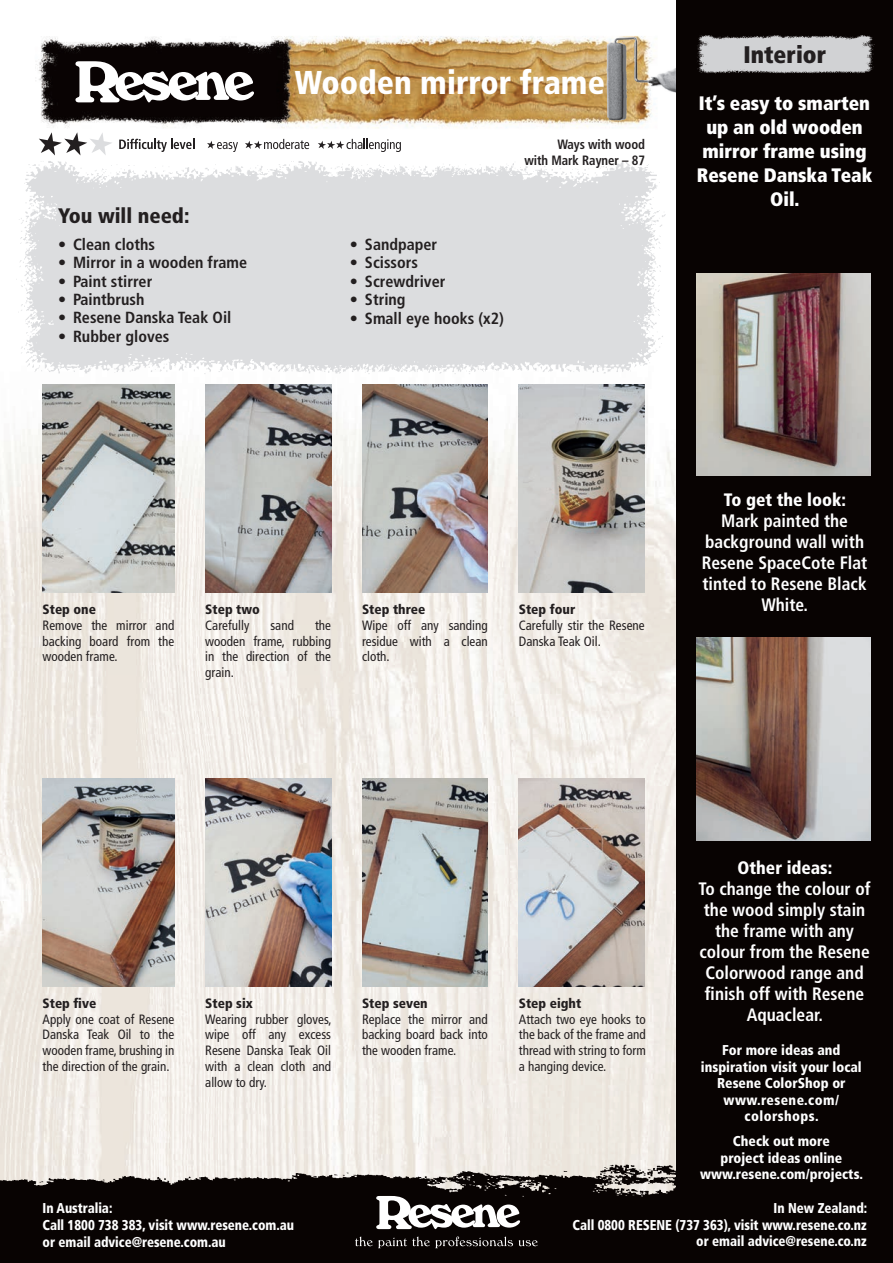
<style>
.page{position:relative;width:893px;height:1263px;background:#fff}
.page>*{position:absolute;margin:0;border:0;box-sizing:border-box;transform-origin:0 0}
.t1{font:900 condensed 33px "Frutiger";color:#fff}
.t2{font:900 condensed 24px "Frutiger";color:#231f20}
.t3{font:900 condensed 21px "Frutiger";color:#231f20}
.t4{font:900 condensed 19.5px/24px "Frutiger";color:#fff;text-align:center}
.t5{font:700 condensed 18px/21px "Frutiger";color:#fff;text-align:center}
.t6{font:900 condensed 18px "Frutiger";color:#fff}
.t7{font:700 condensed 16.2px "Frutiger";color:#231f20}
.t8{font:900 condensed 14.25px/16.5px "Frutiger";color:#fff;scale:.92 1}
.t9{font:900 condensed 14.25px/16.5px "Frutiger";color:#fff;text-align:center}
.t10{font:condensed 13.5px/15.8px "Frutiger";color:#231f20;text-align:justify}
.t11{font:900 condensed 13.5px "Frutiger";color:#231f20}
.t12{font:700 condensed 13.5px/15.8px "Frutiger";letter-spacing:-.005em;color:#231f20;text-align:right;scale:.95 1}
</style>
<div class="page">
<img style="left:36px;top:36px;width:567px;height:92px">
<img style="left:603px;top:36px;width:73px;height:89px">
<svg style="left:0;top:384px;width:676px;height:777px;fill:#f1ece5"></svg>
<div style="left:676px;top:0;width:217px;height:1263px;background:#080302"></div>
<img style="left:0;top:1161px;width:676px;height:102px">
<svg style="left:376px;top:1196px;width:144px;height:33px"></svg>
<svg style="left:355px;top:1236px;width:183px;height:12px;background:#312d2c"></svg>
<img style="left:16px;top:155px;width:650px;height:219px">
<svg style="left:75px;top:61px;width:179px;height:41px"></svg>
<svg style="left:39px;top:132px;width:73px;height:23px"></svg>
<svg style="left:119px;top:139px;width:75px;height:13px"></svg>
<svg style="left:318px;top:139px;width:83px;height:13px"></svg>
<svg style="left:245px;top:139px;width:64px;height:10px"></svg>
<svg style="left:207px;top:141px;width:31px;height:11px"></svg>
<img style="left:205px;top:778px;width:126px;height:208px">
<img style="left:205px;top:384px;width:126px;height:209px">
<img style="left:362px;top:778px;width:126px;height:208px">
<img style="left:362px;top:384px;width:126px;height:209px">
<img style="left:519px;top:778px;width:126px;height:208px">
<img style="left:519px;top:384px;width:126px;height:209px">
<img style="left:43px;top:778px;width:131px;height:208px">
<img style="left:43px;top:384px;width:131px;height:209px">
<img style="left:696px;top:638px;width:175px;height:203px">
<img style="left:696px;top:273px;width:175px;height:202px">
<img style="left:697px;top:35px;width:178px;height:39px">
<h3 class="t3" style="left:58px;top:203px;width:133px">You will need:</h3>
<p class="t7" style="left:58px;top:235px;width:99px">• Clean cloths</p>
<p class="t7" style="left:58px;top:253px;width:191px">• Mirror in a wooden frame</p>
<p class="t7" style="left:58px;top:271px;width:96px">• Paint stirrer</p>
<p class="t7" style="left:58px;top:290px;width:88px">• Paintbrush</p>
<p class="t7" style="left:58px;top:308px;width:175px">• Resene Danska Teak Oil</p>
<p class="t7" style="left:58px;top:327px;width:113px">• Rubber gloves</p>
<h1 class="t1" style="left:295px;top:63px;width:311px">Wooden mirror frame</h1>
<p class="t12" style="left:524px;top:137px;width:129px">Ways with wood<br>with Mark Rayner – 87</p>
<p class="t7" style="left:350px;top:235px;width:89px">• Sandpaper</p>
<p class="t7" style="left:350px;top:253px;width:69px">• Scissors</p>
<p class="t7" style="left:350px;top:271px;width:97px">• Screwdriver</p>
<p class="t7" style="left:350px;top:290px;width:57px">• String</p>
<p class="t7" style="left:350px;top:308px;width:155px">• Small eye hooks (x2)</p>
<h2 class="t2" style="left:743px;top:40px;width:84px">Interior</h2>
<h3 class="t4" style="left:697px;top:91px;width:177px">It’s easy to smarten up an old wooden mirror frame using<br>Resene Danska Teak<br>Oil.</h3>
<p class="t11" style="left:43px;top:601px;width:55px">Step one</p>
<p class="t10" style="left:43px;top:617px;width:133px">Remove the mirror and backing board from the wooden frame.</p>
<p class="t11" style="left:205px;top:601px;width:56px">Step two</p>
<p class="t10" style="left:205px;top:617px;width:46px">Carefully</p>
<p class="t10" style="left:270px;top:617px;width:25px">sand</p>
<p class="t10" style="left:205px;top:617px;width:127px;text-indent:110px">the wooden frame, rubbing in the direction of the grain.</p>
<p class="t11" style="left:362px;top:601px;width:65px">Step three</p>
<p class="t10" style="left:362px;top:617px;width:127px">Wipe off any sanding residue with a clean cloth.</p>
<p class="t11" style="left:519px;top:601px;width:58px">Step four</p>
<p class="t10" style="left:519px;top:617px;width:127px">Carefully stir the Resene<br>Danska Teak Oil.</p>
<h3 class="t6" style="left:724px;top:489px;width:124px">To get the look:</h3>
<h3 class="t5" style="left:702px;top:510px;width:167px">Mark painted the background wall with<br>Resene SpaceCote Flat tinted to Resene Black<br>White.</h3>
<p class="t11" style="left:43px;top:995px;width:55px">Step five</p>
<p class="t10" style="left:43px;top:1011px;width:133px">Apply one coat of Resene Danska Teak Oil to the wooden frame, brushing in the direction of the grain.</p>
<p class="t11" style="left:205px;top:995px;width:49px">Step six</p>
<p class="t10" style="left:205px;top:1011px;width:128px">Wearing rubber gloves, wipe off any excess Resene Danska Teak Oil with a clean cloth and allow to dry.</p>
<p class="t11" style="left:362px;top:995px;width:67px">Step seven</p>
<p class="t10" style="left:362px;top:1011px;width:127px">Replace the mirror and backing board back into the wooden frame.</p>
<p class="t11" style="left:519px;top:995px;width:64px">Step eight</p>
<p class="t10" style="left:519px;top:1011px;width:128px">Attach two eye hooks to the back of the frame and thread with string to form a hanging device.</p>
<h3 class="t6" style="left:737px;top:857px;width:96px">Other ideas:</h3>
<h3 class="t5" style="left:699px;top:878px;width:173px">To change the colour of the wood simply stain the frame with any colour from the Resene<br>Colorwood range and finish off with Resene<br>Aquaclear.</h3>
<p class="t9" style="left:701px;top:1042px;width:162px">For more ideas and inspiration visit your local<br>Resene ColorShop or www.resene.com/ colorshops.</p>
<p class="t9" style="left:700px;top:1133px;width:165px">Check out more<br>project ideas online www.resene.com/projects.</p>
<p class="t8" style="left:43px;top:1200px;width:275px">In Australia:<br>Call 1800 738 383, visit www.resene.com.au or email advice@resene.com.au</p>
<p class="t8" style="left:573px;top:1200px;width:322px;text-align:right">In New Zealand:<br>Call 0800 RESENE (737 363), visit www.resene.co.nz or email advice@resene.co.nz</p>
</div>
